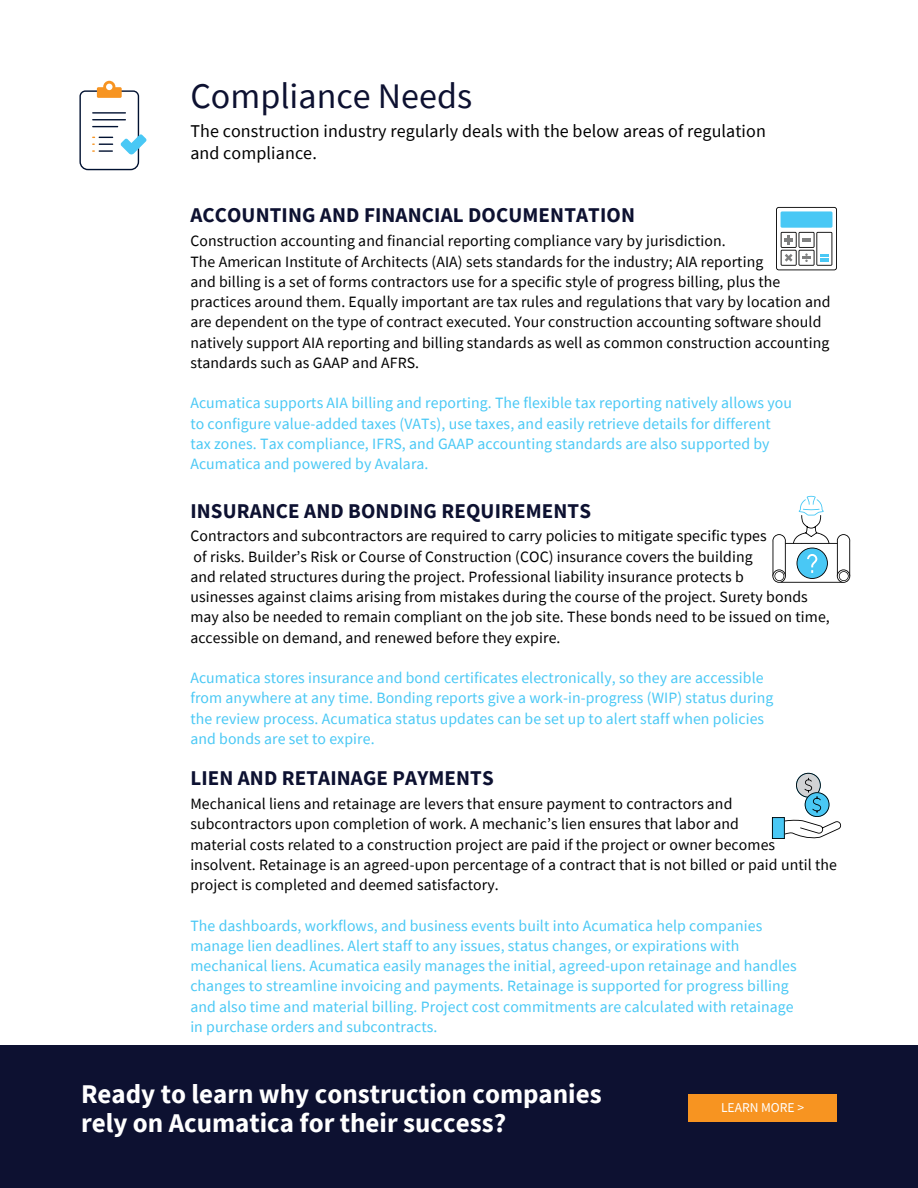
<style>
.page{position:relative;width:918px;height:1188px;background:#fff}
.page>*{position:absolute;margin:0;border:0;box-sizing:border-box;transform-origin:0 0}
.t1{font:36px "Source Sans Pro";color:#0d1131}
.t2{font:700 27px/29.2px "Source Sans Pro";color:#fff}
.t3{font:700 21px "Source Sans Pro";letter-spacing:.005em;color:#0d1131}
.t4{font:18px/22.5px "Source Sans Pro";letter-spacing:.005em;color:#000}
.t5{font:15.75px/20.2px "Source Sans Pro";letter-spacing:.005em;color:#000}
.t6{font:15.75px/20.2px "Source Sans Pro";letter-spacing:.005em;color:#49c8f5}
.t7{font:13.5px "Source Sans Pro";color:#fff}
</style>
<div class="page">
<svg style="left:79px;top:81px;width:68px;height:89px"></svg>
<div style="left:0;top:1045px;width:918px;height:143px;background:#0d1131"></div>
<div style="left:689px;top:1095px;width:148px;height:27px;background:#f79421"></div>
<svg style="left:772px;top:773px;width:69px;height:66px"></svg>
<svg style="left:776px;top:207px;width:61px;height:63px"></svg>
<div style="left:781px;top:211px;width:51px;height:17px;background:#49c8f5;border-radius:2px"></div>
<svg style="left:772px;top:496px;width:78px;height:87px"></svg>
<h2 class="t1" style="left:190px;top:72px;width:283px">Compliance Needs</h2>
<h2 class="t4" style="left:190px;top:119px;width:577px">The construction industry regularly deals with the below areas of regulation and compliance.</h2>
<h1 class="t3" style="left:190px;top:201px;width:446px">ACCOUNTING AND FINANCIAL DOCUMENTATION</h1>
<h1 class="t5" style="left:190px;top:231px;width:642px">Construction accounting and financial reporting compliance vary by jurisdiction.<br>The American Institute of Architects (AIA) sets standards for the industry; AIA reporting<br>and billing is a set of forms contractors use for a specific style of progress billing, plus the practices around them. Equally important are tax rules and regulations that vary by location and are dependent on the type of contract executed. Your construction accounting software should natively support AIA reporting and billing standards as well as common construction accounting standards such as GAAP and AFRS.</h1>
<p class="t6" style="left:190px;top:393px;width:603px">Acumatica supports AIA billing and reporting. The flexible tax reporting natively allows you to configure value-added taxes (VATs), use taxes, and easily retrieve details for different tax zones. Tax compliance, IFRS, and GAAP accounting standards are also supported by</p>
<p class="t6" style="left:190px;top:453px;width:240px">Acumatica and powered by Avalara.</p>
<h3 class="t3" style="left:190px;top:497px;width:402px">INSURANCE AND BONDING REQUIREMENTS</h3>
<h3 class="t5" style="left:190px;top:526px;width:641px">Contractors and subcontractors are required to carry policies to mitigate specific types<br>of risks. Builder’s Risk or Course of Construction (COC) insurance covers the building<br>and related structures during the project. Professional liability insurance protects b<br>usinesses against claims arising from mistakes during the course of the project. Surety bonds may also be needed to remain compliant on the job site. These bonds need to be issued on time, accessible on demand, and renewed before they expire.</h3>
<h3 class="t6" style="left:190px;top:667px;width:585px">Acumatica stores insurance and bond certificates electronically, so they are accessible from anywhere at any time. Bonding reports give a work-in-progress (WIP) status during the review process. Acumatica status updates can be set up to alert staff when policies</h3>
<h3 class="t6" style="left:190px;top:728px;width:186px">and bonds are set to expire.</h3>
<h3 class="t3" style="left:190px;top:765px;width:305px">LIEN AND RETAINAGE PAYMENTS</h3>
<h3 class="t5" style="left:190px;top:793px;width:648px">Mechanical liens and retainage are levers that ensure payment to contractors and subcontractors upon completion of work. A mechanic’s lien ensures that labor and<br>material costs related to a construction project are paid if the project or owner becomes insolvent. Retainage is an agreed-upon percentage of a contract that is not billed or paid until the project is completed and deemed satisfactory.</h3>
<h3 class="t6" style="left:190px;top:915px;width:608px">The dashboards, workflows, and business events built into Acumatica help companies manage lien deadlines. Alert staff to any issues, status changes, or expirations with mechanical liens. Acumatica easily manages the initial, agreed-upon retainage and handles changes to streamline invoicing and payments. Retainage is supported for progress billing</h3>
<h3 class="t6" style="left:190px;top:996px;width:605px">and also time and material billing. Project cost commitments are calculated with retainage in purchase orders and subcontracts.</h3>
<p class="t2" style="left:81px;top:1078px;width:522px">Ready to learn why construction companies rely on Acumatica for their success?</p>
<p class="t7" style="left:721px;top:1098px;width:85px">LEARN MORE &gt;</p>
</div>
